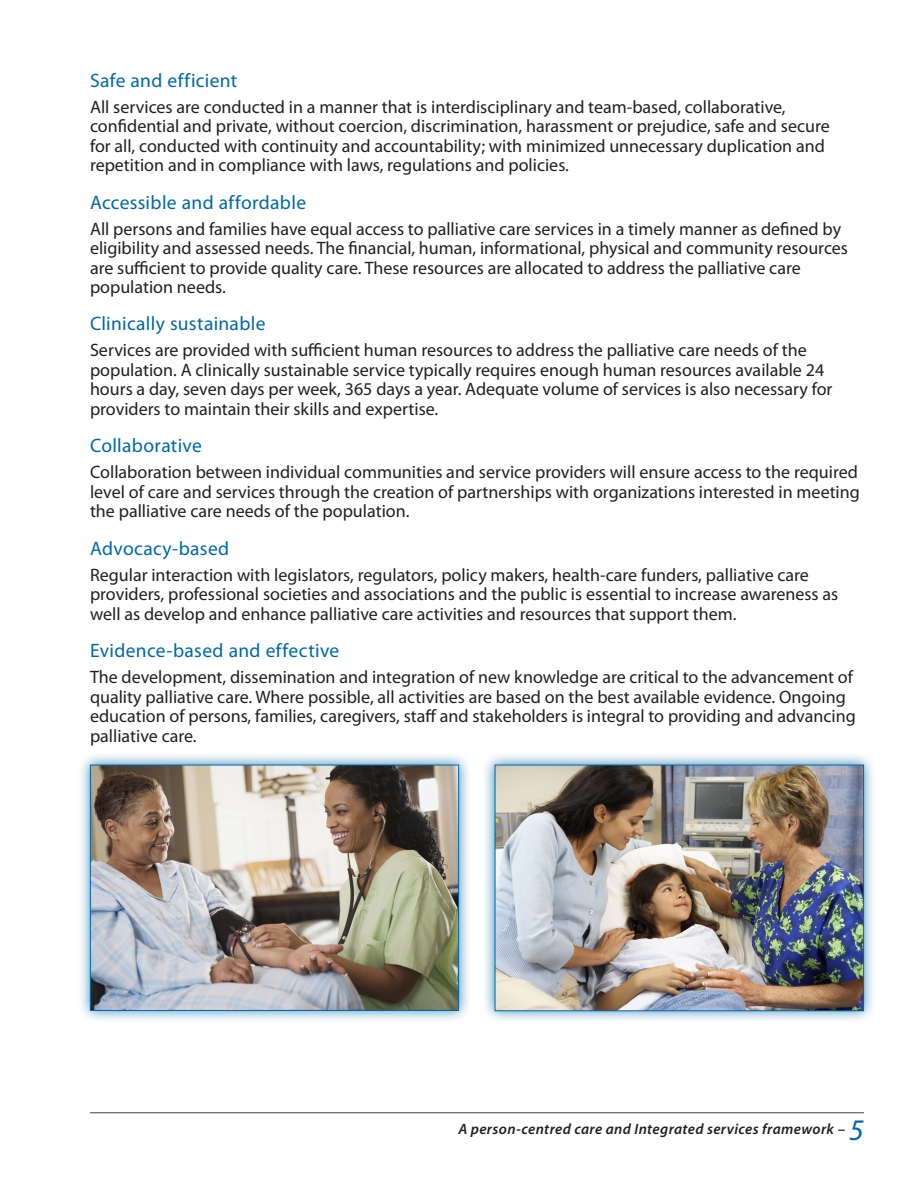
<style>
.page{position:relative;width:918px;height:1188px;background:#fff}
.page>*{position:absolute;margin:0;border:0;box-sizing:border-box;transform-origin:0 0}
.Heading_2{font:19.5px "Myriad Pro";letter-spacing:.015em;color:#0068a9}
.text_1_column{font:18px/19.5px "Myriad Pro";color:#231f20}
.text_1_column_before{font:18px/19.5px "Myriad Pro";color:#231f20}
.t1{font:italic 600 15px "Myriad Pro";letter-spacing:.025em;color:#231f20}
.s1{font-style:normal}
.s2{font-weight:400;font-size:30px;color:#0068a9}
</style>
<div class="page">
<hr style="left:90px;top:1112px;width:774px;height:1px;background:#57585a">
<div style="left:482px;top:752px;width:394px;height:272px;background:#0068a9;opacity:.75"></div>
<img style="left:497px;top:767px;width:365px;height:242px">
<div style="left:495px;top:765px;width:369px;height:246px;border:1px solid #0068a9"></div>
<div style="left:78px;top:752px;width:394px;height:271px;background:#0068a9;opacity:.75"></div>
<img style="left:92px;top:767px;width:365px;height:242px">
<div style="left:90px;top:765px;width:369px;height:246px;border:1px solid #0068a9"></div>
<h2 class="Heading_2" style="left:90px;top:69px;width:149px">Safe and efficient</h2>
<p class="text_1_column" style="left:90px;top:97px;width:741px">All services are conducted in a manner that is interdisciplinary and team-based, collaborative, confidential and private, without coercion, discrimination, harassment or prejudice, safe and secure for all, conducted with continuity and accountability; with minimized unnecessary duplication and repetition and in compliance with laws, regulations and policies.</p>
<h2 class="Heading_2" style="left:90px;top:191px;width:218px">Accessible and affordable</h2>
<p class="text_1_column" style="left:90px;top:219px;width:760px">All persons and families have equal access to palliative care services in a timely manner as defined by eligibility and assessed needs. The financial, human, informational, physical and community resources are sufficient to provide quality care. These resources are allocated to address the palliative care population needs.</p>
<h2 class="Heading_2" style="left:90px;top:313px;width:177px">Clinically sustainable</h2>
<p class="text_1_column" style="left:90px;top:341px;width:744px">Services are provided with sufficient human resources to address the palliative care needs of the population. A clinically sustainable service typically requires enough human resources available 24 hours a day, seven days per week, 365 days a year. Adequate volume of services is also necessary for providers to maintain their skills and expertise.</p>
<h2 class="Heading_2" style="left:90px;top:435px;width:113px">Collaborative</h2>
<p class="text_1_column" style="left:90px;top:463px;width:771px;text-align:justify">Collaboration between individual communities and service providers will ensure access to the required level of care and services through the creation of partnerships with organizations interested in meeting the palliative care needs of the population.</p>
<h2 class="Heading_2" style="left:90px;top:538px;width:141px">Advocacy-based</h2>
<p class="text_1_column" style="left:90px;top:565px;width:750px">Regular interaction with legislators, regulators, policy makers, health-care funders, palliative care providers, professional societies and associations and the public is essential to increase awareness as well as develop and enhance palliative care activities and resources that support them.</p>
<h2 class="Heading_2" style="left:90px;top:640px;width:251px">Evidence-based and effective</h2>
<p class="text_1_column_before" style="left:90px;top:668px;width:767px">The development, dissemination and integration of new knowledge are critical to the advancement of quality palliative care. Where possible, all activities are based on the best available evidence. Ongoing education of persons, families, caregivers, staff and stakeholders is integral to providing and advancing palliative care.</p>
<p class="t1" style="left:458px;top:1121px;width:407px">A person-centred care and Integrated services framework <span class="s1">–</span> <span class="s2">5</span></p>
</div>
